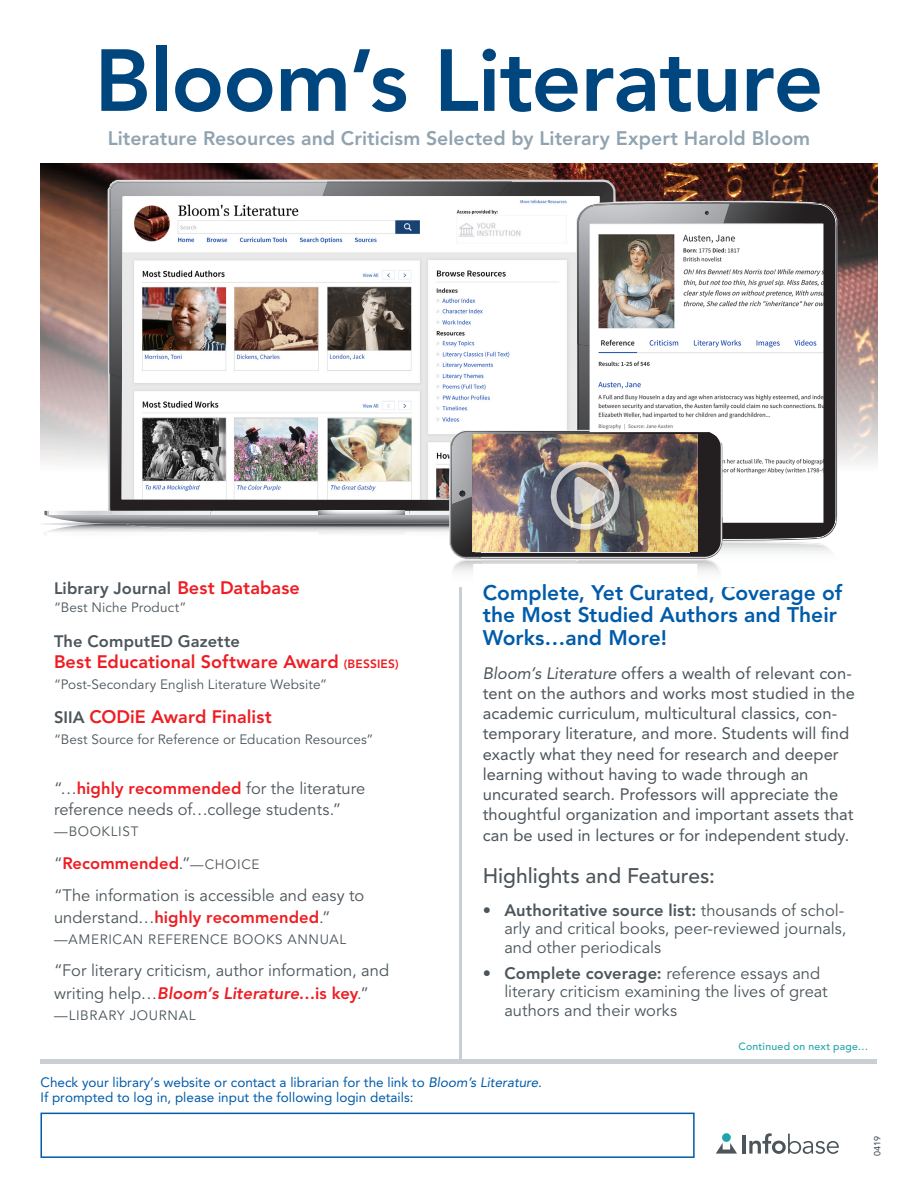
<style>
.page{position:relative;width:918px;height:1188px;background:#fff}
.page>*{position:absolute;margin:0;border:0;box-sizing:border-box;transform-origin:0 0}
.t1{font:800 87px "Avenir";letter-spacing:-.015em;color:#00467e}
.t2{font:800 21px/22.5px "Avenir";color:#015ba9}
.t3{font:500 21px "Avenir";color:#4c555b}
.t4{font:800 19.5px "Avenir";color:#90a3b0}
.S_Review_Award_Red{font:800 18px "Avenir";color:#ee1d23}
.AwardSource{font:800 18px "Avenir";color:#ee1d23}
.S_Review_Award_Red-2{font:16.5px/20.2px "Avenir";letter-spacing:.005em;color:#4c555b}
.Review_Avenir{font:16.5px/22.5px "Avenir";color:#4c555b}
.AvenirBullet{font:16.5px/18.8px "Avenir";color:#4c555b;text-align:justify}
.S_Review_Award_Red-3{font:800 16.5px "Avenir";letter-spacing:.005em;color:#4c555b}
.Review_Avenir-2{font:800 16.5px "Avenir";letter-spacing:.01em;color:#ee1d23}
.t5{font:13.5px/15px "Avenir";color:#015ba9}
.S_Review_Award_Red-4{font:13.5px "Avenir";letter-spacing:.01em;color:#4c555b}
.Review_Avenir-3{font:13.5px "Avenir";letter-spacing:.05em;color:#4c555b}
.AwardSource-2{font:13.5px "Avenir";letter-spacing:.01em;color:#4c555b}
.S_Copy_Bullets_Featu{font:500 10.5px "Avenir";letter-spacing:.025em;color:#23a5a9}
.t6{font:500 9px "Avenir";color:#4c555b}
.s1{font-size:18px;color:#ee1d23}
.s2{font-size:12px}
.s3{font-size:16.5px;color:#4c555b}
.s4{font-weight:800;color:#ee1d23}
.s5{font-weight:400;color:#4c555b}
.s6{font-weight:400;font-size:13.5px;color:#4c555b}
.s7{font-weight:800;font-style:italic;color:#ee1d23}
.s8{font-style:italic}
.s9{font-weight:800}
</style>
<div class="page">
<hr style="left:459px;top:584px;width:3px;height:477px;background:#cacfd5">
<img style="left:40px;top:164px;width:838px;height:299px">
<img style="left:111px;top:180px;width:400px;height:2px">
<img style="left:109px;top:181px;width:219px;height:1px">
<img style="left:511px;top:180px;width:97px;height:2px">
<svg style="left:813px;top:201px;width:24px;height:339px;background:#3c3839"></svg>
<svg style="left:41px;top:182px;width:772px;height:405px"></svg>
<img style="left:122px;top:196px;width:478px;height:304px">
<img style="left:473px;top:435px;width:224px;height:117px">
<img style="left:590px;top:224px;width:233px;height:299px">
<div style="left:549px;top:459px;width:77px;height:77px;background:#231f20;opacity:.42"></div>
<img style="left:548px;top:459px;width:74px;height:73px">
<div style="left:40px;top:1059px;width:838px;height:5px;background:#cacfd5"></div>
<div style="left:40px;top:1113px;width:655px;height:45px;background:#fff;border:2px solid #015ba9"></div>
<hr style="left:743px;top:1135px;width:3px;height:19px;background:#4c555b">
<svg style="left:749px;top:1133px;width:90px;height:21px"></svg>
<svg style="left:716px;top:1143px;width:21px;height:11px"></svg>
<div style="left:722px;top:1133px;width:9px;height:9px;background:#1fa5a9;border-radius:50%"></div>
<p class="t1" style="left:95px;top:29px;width:730px">Bloom’s Literature</p>
<p class="t4" style="left:108px;top:127px;width:704px">Literature Resources and Criticism Selected by Literary Expert Harold Bloom</p>
<p class="S_Review_Award_Red-3" style="left:54px;top:579px;width:247px">Library Journal <span class="s1">Best Database</span></p>
<p class="S_Review_Award_Red-4" style="left:54px;top:600px;width:134px">“Best Niche Product”</p>
<p class="S_Review_Award_Red-3" style="left:54px;top:631px;width:187px">The ComputED Gazette</p>
<p class="S_Review_Award_Red" style="left:54px;top:651px;width:346px">Best Educational Software Award <span class="s2">(BESSIES)</span></p>
<p class="S_Review_Award_Red-4" style="left:54px;top:676px;width:275px">“Post-Secondary English Literature Website”</p>
<p class="AwardSource" style="left:54px;top:706px;width:219px"><span class="s3">SIIA</span> CODiE Award Finalist</p>
<p class="AwardSource-2" style="left:54px;top:732px;width:321px">“Best Source for Reference or Education Resources”</p>
<p class="Review_Avenir" style="left:54px;top:778px;width:313px;line-height:21px">“…<span class="s4">highly recommended</span> for the literature reference needs of…college students.”</p>
<p class="Review_Avenir-3" style="left:54px;top:823px;width:86px">—BOOKLIST</p>
<p class="Review_Avenir-2" style="left:54px;top:853px;width:207px"><span class="s5">“</span>Recommended<span class="s5">.”</span><span class="s6">—CHOICE</span></p>
<p class="Review_Avenir" style="left:54px;top:884px;width:312px">“The information is accessible and easy to understand…<span class="s4">highly recommended</span>.”</p>
<p class="Review_Avenir-3" style="left:54px;top:932px;width:294px">—AMERICAN REFERENCE BOOKS ANNUAL</p>
<p class="Review_Avenir" style="left:54px;top:960px;width:337px">“For literary criticism, author information, and writing help…<span class="s7">Bloom’s Literature</span><span class="s4">…is key</span>.”</p>
<p class="Review_Avenir-3" style="left:54px;top:1007px;width:143px">—LIBRARY JOURNAL</p>
<p class="t2" style="left:483px;top:581px;width:361px">Complete, Yet Curated, Coverage of the Most Studied Authors and Their<br>Works…and More!</p>
<p class="S_Review_Award_Red-2" style="left:483px;top:663px;width:374px"><span class="s8">Bloom’s Literature</span> offers a wealth of relevant con&shy;tent on the authors and works most studied in the academic curriculum, multicultural classics, con&shy;temporary literature, and more. Students will find exactly what they need for research and deeper learning without having to wade through an uncurated search. Professors will appreciate the thoughtful organization and important assets that can be used in lectures or for independent study.</p>
<p class="t3" style="left:483px;top:864px;width:234px">Highlights and Features:</p>
<p class="AvenirBullet" style="left:504px;top:901px;width:343px;text-indent:-22px">• <span class="s9">Authoritative source list:</span> thousands of schol&shy;arly and critical books, peer-reviewed journals, and other periodicals</p>
<p class="AvenirBullet" style="left:504px;top:964px;width:325px;text-align:left;text-indent:-22px">• <span class="s9">Complete coverage:</span> reference essays and literary criticism examining the lives of great authors and their works</p>
<p class="S_Copy_Bullets_Featu" style="left:738px;top:1040px;width:132px">Continued on next page…</p>
<p class="t5" style="left:40px;top:1075px;width:503px">Check your library’s website or contact a librarian for the link to <span class="s8">Bloom’s Literature</span>.<br>If prompted to log in, please input the following login details:</p>
<p class="t6" style="left:872px;top:1156px;width:22px;rotate:-90deg">0419</p>
</div>
